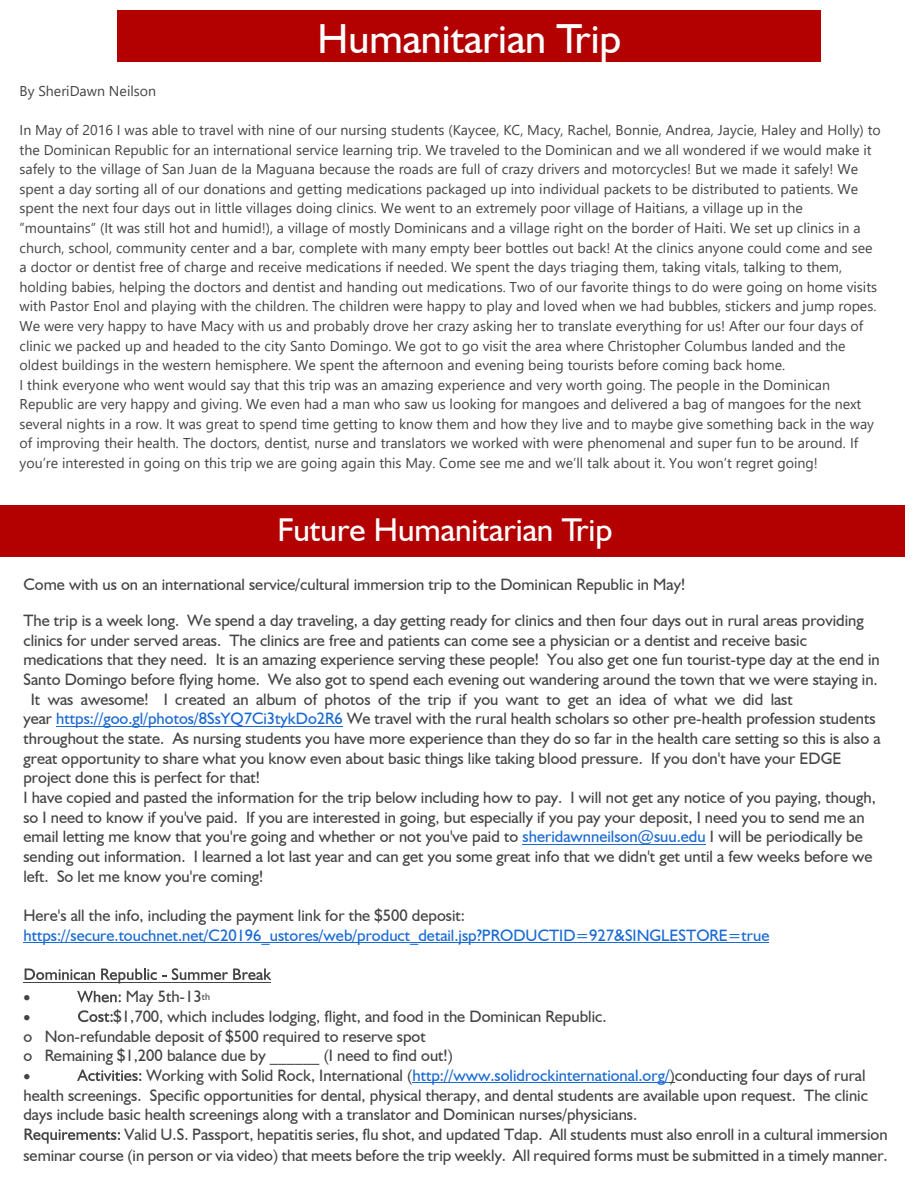
<style>
.page{position:relative;width:918px;height:1188px;background:#fff}
.page>*{position:absolute;margin:0;border:0;box-sizing:border-box;transform-origin:0 0}
.t1{font:42px "Humanist 521 BT";color:#fff}
.t2{font:33px "Humanist 521 BT";color:#fff}
.t3{font:16.5px/19.6px "Humanist 521 BT";color:#444}
.t4{font:16.5px "Humanist 521 BT";color:#196ad4}
.t5{font:15px "Symbol";color:#444}
.t6{font:14.1px/19.6px "Segoe UI";color:#444}
.s1{color:#196ad4}
</style>
<div class="page">
<div style="left:118px;top:11px;width:703px;height:51px;background:#b30000"></div>
<div style="left:0;top:505px;width:904px;height:52px;background:#b30000"></div>
<hr style="left:56px;top:726px;width:287px;height:1px;background:#196ad4">
<hr style="left:523px;top:844px;width:183px;height:1px;background:#196ad4">
<hr style="left:23px;top:942px;width:746px;height:1px;background:#196ad4">
<svg style="left:25px;top:969px;width:70px;height:11px"></svg>
<svg style="left:101px;top:968px;width:170px;height:16px"></svg>
<hr style="left:23px;top:982px;width:248px;height:1px;background:#444">
<svg style="left:77px;top:991px;width:44px;height:11px"></svg>
<svg style="left:78px;top:1010px;width:35px;height:12px"></svg>
<svg style="left:77px;top:1070px;width:64px;height:11px"></svg>
<hr style="left:412px;top:1082px;width:258px;height:1px;background:#196ad4">
<svg style="left:25px;top:1129px;width:95px;height:15px"></svg>
<h1 class="t1" style="left:318px;top:21px;width:305px">Humanitarian Trip</h1>
<p class="t6" style="left:20px;top:83px;width:138px">By SheriDawn Neilson</p>
<p class="t6" style="left:20px;top:122px;width:863px">In May of 2016 I was able to travel with nine of our nursing students (Kaycee, KC, Macy, Rachel, Bonnie, Andrea, Jaycie, Haley and Holly) to the Dominican Republic for an international service learning trip. We traveled to the Dominican and we all wondered if we would make it safely to the village of San Juan de la Maguana because the roads are full of crazy drivers and motorcycles! But we made it safely! We spent a day sorting all of our donations and getting medications packaged up into individual packets to be distributed to patients. We spent the next four days out in little villages doing clinics. We went to an extremely poor village of Haitians, a village up in the ”mountains” (It was still hot and humid!), a village of mostly Dominicans and a village right on the border of Haiti. We set up clinics in a church, school, community center and a bar, complete with many empty beer bottles out back! At the clinics anyone could come and see a doctor or dentist free of charge and receive medications if needed. We spent the days triaging them, taking vitals, talking to them, holding babies, helping the doctors and dentist and handing out medications. Two of our favorite things to do were going on home visits with Pastor Enol and playing with the children. The children were happy to play and loved when we had bubbles, stickers and jump ropes.<br>We were very happy to have Macy with us and probably drove her crazy asking her to translate everything for us! After our four days of clinic we packed up and headed to the city Santo Domingo. We got to go visit the area where Christopher Columbus landed and the oldest buildings in the western hemisphere. We spent the afternoon and evening being tourists before coming back home.<br>I think everyone who went would say that this trip was an amazing experience and very worth going. The people in the Dominican Republic are very happy and giving. We even had a man who saw us looking for mangoes and delivered a bag of mangoes for the next several nights in a row. It was great to spend time getting to know them and how they live and to maybe give something back in the way of improving their health. The doctors, dentist, nurse and translators we worked with were phenomenal and super fun to be around. If you’re interested in going on this trip we are going again this May. Come see me and we’ll talk about it. You won’t regret going!</p>
<h2 class="t2" style="left:278px;top:516px;width:337px">Future Humanitarian Trip</h2>
<p class="t3" style="left:23px;top:568px;width:842px;line-height:35.4px">Come with us on an international service/cultural immersion trip to the Dominican Republic in May!<br>The trip is a week long. We spend a day traveling, a day getting ready for clinics and then four days out in rural areas providing</p>
<p class="t3" style="left:23px;top:631px;width:785px">clinics for under served areas. The clinics are free and patients can come see a physician or a dentist and receive basic</p>
<p class="t3" style="left:23px;top:651px;width:858px">medications that they need. It is an amazing experience serving these people! You also get one fun tourist-type day at the end in</p>
<p class="t3" style="left:23px;top:671px;width:856px">Santo Domingo before flying home. We also got to spend each evening out wandering around the town that we were staying in.</p>
<p class="t3" style="left:31px;top:690px;width:763px">It was awesome! I created an album of photos of the trip if you want to get an idea of what we did last</p>
<p class="t3" style="left:23px;top:710px;width:854px">year <span class="s1">https://goo.gl/photos/8SsYQ7Ci3tykDo2R6</span> We travel with the rural health scholars so other pre-health profession students</p>
<p class="t3" style="left:23px;top:730px;width:859px">throughout the state. As nursing students you have more experience than they do so far in the health care setting so this is also a</p>
<p class="t3" style="left:23px;top:749px;width:819px">great opportunity to share what you know even about basic things like taking blood pressure. If you don't have your EDGE</p>
<p class="t3" style="left:23px;top:769px;width:238px">project done this is perfect for that!</p>
<p class="t3" style="left:23px;top:789px;width:854px">I have copied and pasted the information for the trip below including how to pay. I will not get any notice of you paying, though,</p>
<p class="t3" style="left:23px;top:808px;width:843px">so I need to know if you've paid. If you are interested in going, but especially if you pay your deposit, I need you to send me an</p>
<p class="t3" style="left:23px;top:828px;width:841px">email letting me know that you're going and whether or not you've paid to <span class="s1">sheridawnneilson@suu.edu</span> I will be periodically be</p>
<p class="t3" style="left:23px;top:848px;width:851px">sending out information. I learned a lot last year and can get you some great info that we didn't get until a few weeks before we</p>
<p class="t3" style="left:23px;top:867px;width:241px">left. So let me know you're coming!</p>
<p class="t3" style="left:23px;top:907px;width:443px">Here's all the info, including the payment link for the $500 deposit:</p>
<p class="t4" style="left:23px;top:928px;width:747px">https://secure.touchnet.net/C20196_ustores/web/product_detail.jsp?PRODUCTID=927&amp;SINGLESTORE=true</p>
<p class="t5" style="left:23px;top:992px;width:8px">•</p>
<p class="t3" style="left:126px;top:988px;width:86px">May 5th-13<sup>th</sup></p>
<p class="t5" style="left:23px;top:1012px;width:8px">•</p>
<p class="t3" style="left:23px;top:1008px;width:585px;text-indent:90px">$1,700, which includes lodging, flight, and food in the Dominican Republic. o Non-refundable deposit of $500 required to reserve spot<br>o Remaining $1,200 balance due by ______ (I need to find out!)</p>
<p class="t5" style="left:23px;top:1071px;width:8px">•</p>
<p class="t3" style="left:146px;top:1067px;width:721px">Working with Solid Rock, International (<span class="s1">http://www.solidrockinternational.org/</span>)conducting four days of rural</p>
<p class="t3" style="left:23px;top:1086px;width:846px">health screenings. Specific opportunities for dental, physical therapy, and dental students are available upon request. The clinic</p>
<p class="t3" style="left:23px;top:1106px;width:615px">days include basic health screenings along with a translator and Dominican nurses/physicians.</p>
<p class="t3" style="left:125px;top:1126px;width:765px">Valid U.S. Passport, hepatitis series, flu shot, and updated Tdap. All students must also enroll in a cultural immersion</p>
<p class="t3" style="left:23px;top:1147px;width:866px">seminar course (in person or via video) that meets before the trip weekly. All required forms must be submitted in a timely manner.</p>
</div>
